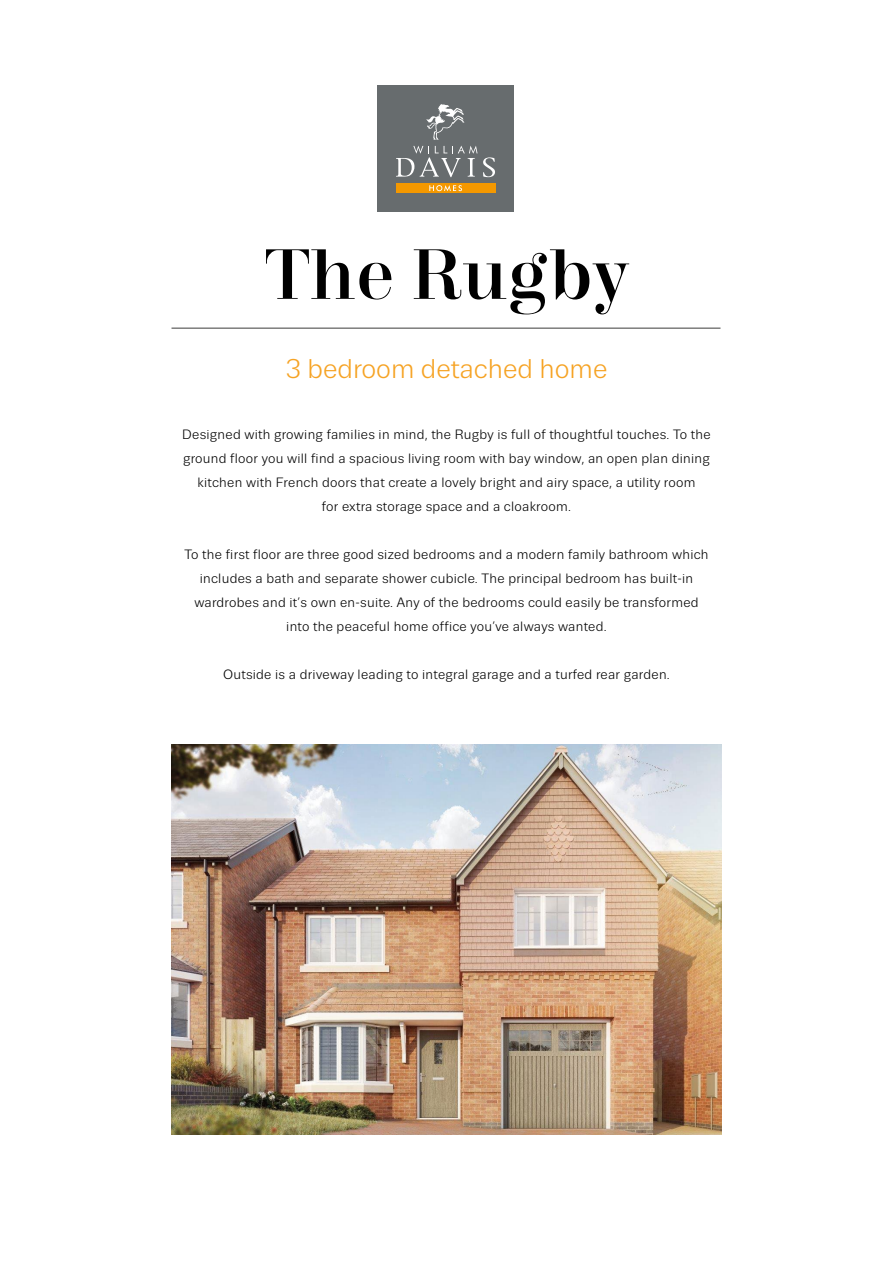
<style>
.page{position:relative;width:893px;height:1263px;background:#fff}
.page>*{position:absolute;margin:0;border:0;box-sizing:border-box;transform-origin:0 0}
.t1{font:500 70.65px "Trivia Serif";color:#000}
.t2{font:27px "Trivia Sans";color:#f6a324}
.t3{font:13.5px/24px "Trivia Sans";letter-spacing:.02em;color:#000;text-align:center}
</style>
<div class="page">
<hr style="left:171px;top:328px;width:549px;height:1px;background:#3c3c3b">
<img style="left:171px;top:745px;width:550px;height:390px">
<div style="left:377px;top:85px;width:137px;height:127px;background:#676c6e"></div>
<svg style="left:483px;top:157px;width:12px;height:20px"></svg>
<svg style="left:396px;top:146px;width:81px;height:31px"></svg>
<svg style="left:427px;top:104px;width:37px;height:36px"></svg>
<div style="left:396px;top:183px;width:99px;height:10px;background:#f49800"></div>
<svg style="left:429px;top:185px;width:33px;height:6px"></svg>
<h1 class="t1" style="left:265px;top:236px;width:365px">The Rugby</h1>
<h2 class="t2" style="left:285px;top:354px;width:323px">3 bedroom detached home</h2>
<p class="t3" style="left:182px;top:423px;width:530px">Designed with growing families in mind, the Rugby is full of thoughtful touches. To the ground floor you will find a spacious living room with bay window, an open plan dining kitchen with French doors that create a lovely bright and airy space, a utility room<br>for extra storage space and a cloakroom.</p>
<p class="t3" style="left:184px;top:543px;width:526px">To the first floor are three good sized bedrooms and a modern family bathroom which includes a bath and separate shower cubicle. The principal bedroom has built-in wardrobes and it’s own en-suite. Any of the bedrooms could easily be transformed into the peaceful home office you’ve always wanted.</p>
<p class="t3" style="left:223px;top:663px;width:448px">Outside is a driveway leading to integral garage and a turfed rear garden.</p>
</div>
